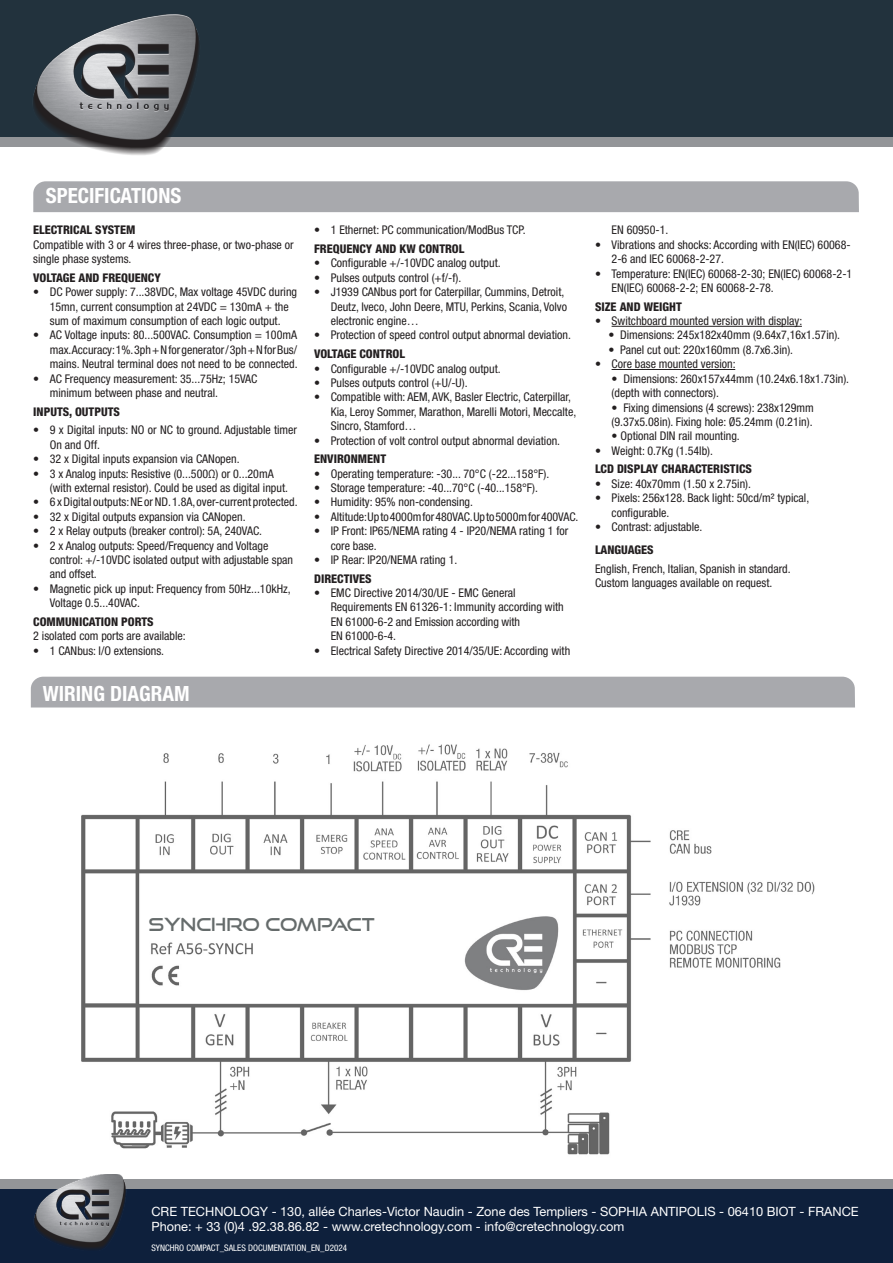
<style>
.page{position:relative;width:893px;height:1263px;background:#fff}
.page>*{position:absolute;margin:0;border:0;box-sizing:border-box;transform-origin:0 0}
.t1{font:700 condensed 21px "Helvetica Neue LT Std";color:#fff}
.t2{font:18px "Good Times Rg";color:#656b6b}
.t3{font:12.75px "Helvetica Neue LT Std";color:#fff}
.t4{font:condensed 12px/14.4px "Helvetica Neue LT Std";color:#231f20}
.Style_de_paragraphe_A{font:800 condensed 12px "Helvetica Neue LT Std";color:#231f20}
.t5{font:condensed 9px "Helvetica Neue LT Std";color:#fff}
.s1{font-weight:300}
</style>
<div class="page">
<div style="left:0;top:0;width:893px;height:138px;background:#22323d"></div>
<div style="left:0;top:137px;width:893px;height:10px;background:#939598"></div>
<div style="left:0;top:1181px;width:893px;height:82px;background:#0e203c"></div>
<div style="left:0;top:1179px;width:893px;height:10px;background:#939598"></div>
<img style="left:33px;top:14px;width:166px;height:141px">
<img style="left:34px;top:1174px;width:92px;height:75px">
<div style="left:33px;top:181px;width:826px;height:31px;background:#a8a9ad"></div>
<hr style="left:612px;top:326px;width:190px;height:1px;background:#231f20">
<hr style="left:612px;top:369px;width:123px;height:1px;background:#231f20">
<img style="left:81px;top:744px;width:734px;height:411px">
<div style="left:148px;top:914px;width:227px;height:26px;background:#fff"></div>
<div style="left:31px;top:677px;width:824px;height:30px;background:#a8a9ad"></div>
<p class="t1" style="left:46px;top:183px;width:137px">SPECIFICATIONS</p>
<p class="Style_de_paragraphe_A" style="left:33px;top:223px;width:104px">ELECTRICAL SYSTEM</p>
<p class="t4" style="left:33px;top:237px;width:262px">Compatible with 3 or 4 wires three-phase, or two-phase or</p>
<p class="t4" style="left:33px;top:252px;width:100px">single phase systems.</p>
<p class="Style_de_paragraphe_A" style="left:33px;top:270px;width:129px">VOLTAGE AND FREQUENCY</p>
<p class="t4" style="left:50px;top:285px;width:249px;text-indent:-16px">• DC Power supply: 7...38VDC, Max voltage 45VDC during<br>15mn, current consumption at 24VDC = 130mA + the sum of maximum consumption of each logic output.</p>
<p class="t4" style="left:50px;top:328px;width:249px;text-align:justify;text-indent:-16px">• AC Voltage inputs: 80...500VAC. Consumption = 100mA max. Accuracy: 1%. 3ph + N for generator / 3ph + N for Bus/ mains. Neutral terminal does not need to be connected.</p>
<p class="t4" style="left:50px;top:371px;width:209px;text-indent:-16px">• AC Frequency measurement: 35...75Hz; 15VAC minimum between phase and neutral.</p>
<p class="Style_de_paragraphe_A" style="left:33px;top:404px;width:88px">INPUTS, OUTPUTS</p>
<p class="t4" style="left:50px;top:423px;width:249px;text-indent:-16px">• 9 x Digital inputs: NO or NC to ground. Adjustable timer<br>On and Off.</p>
<p class="t4" style="left:33px;top:452px;width:208px">• 32 x Digital inputs expansion via CANopen.</p>
<p class="t4" style="left:50px;top:466px;width:240px;text-indent:-16px">• 3 x Analog inputs: Resistive (0...500Ω) or 0...20mA (with external resistor). Could be used as digital input.</p>
<p class="t4" style="left:33px;top:495px;width:266px">• 6 x Digital outputs: NE or ND. 1.8A, over-current protected.</p>
<p class="t4" style="left:33px;top:509px;width:214px">• 32 x Digital outputs expansion via CANopen.</p>
<p class="t4" style="left:33px;top:524px;width:230px">• 2 x Relay outputs (breaker control): 5A, 240VAC.</p>
<p class="t4" style="left:50px;top:538px;width:245px;text-indent:-16px">• 2 x Analog outputs: Speed/Frequency and Voltage control: +/-10VDC isolated output with adjustable span and offset.</p>
<p class="t4" style="left:50px;top:581px;width:242px;text-indent:-16px">• Magnetic pick up input: Frequency from 50Hz...10kHz,<br>Voltage 0.5...40VAC.</p>
<p class="Style_de_paragraphe_A" style="left:33px;top:614px;width:122px">COMMUNICATION PORTS</p>
<p class="t4" style="left:33px;top:629px;width:154px">2 isolated com ports are available:</p>
<p class="t4" style="left:33px;top:643px;width:132px">• 1 CANbus: I/O extensions.</p>
<p class="t1" style="left:43px;top:681px;width:148px">WIRING DIAGRAM</p>
<p class="t4" style="left:314px;top:223px;width:213px">• 1 Ethernet: PC communication/ModBus TCP.</p>
<p class="Style_de_paragraphe_A" style="left:314px;top:241px;width:152px">FREQUENCY AND KW CONTROL</p>
<p class="t4" style="left:314px;top:256px;width:188px">• Configurable +/-10VDC analog output.</p>
<p class="t4" style="left:314px;top:270px;width:149px">• Pulses outputs control (+f/-f).</p>
<p class="t4" style="left:331px;top:285px;width:238px;text-indent:-16px">• J1939 CANbus port for Caterpillar, Cummins, Detroit,<br>Deutz, Iveco, John Deere, MTU, Perkins, Scania, Volvo electronic engine…</p>
<p class="t4" style="left:314px;top:328px;width:258px">• Protection of speed control output abnormal deviation.</p>
<p class="Style_de_paragraphe_A" style="left:314px;top:346px;width:92px">VOLTAGE CONTROL</p>
<p class="t4" style="left:314px;top:361px;width:188px">• Configurable +/-10VDC analog output.</p>
<p class="t4" style="left:314px;top:375px;width:155px">• Pulses outputs control (+U/-U).</p>
<p class="t4" style="left:331px;top:390px;width:247px;text-indent:-16px">• Compatible with: AEM, AVK, Basler Electric, Caterpillar,<br>Kia, Leroy Sommer, Marathon, Marelli Motori, Meccalte,<br>Sincro, Stamford…</p>
<p class="t4" style="left:314px;top:433px;width:247px">• Protection of volt control output abnormal deviation.</p>
<p class="Style_de_paragraphe_A" style="left:314px;top:451px;width:73px">ENVIRONMENT</p>
<p class="t4" style="left:314px;top:466px;width:237px">• Operating temperature: -30... 70°C (-22...158°F).</p>
<p class="t4" style="left:314px;top:480px;width:225px">• Storage temperature: -40...70°C (-40...158°F).</p>
<p class="t4" style="left:314px;top:495px;width:160px">• Humidity: 95% non-condensing.</p>
<p class="t4" style="left:314px;top:509px;width:266px"><span class="s1">•</span> Altitude: Up to 4000m for 480VAC. Up to 5000m for 400VAC.</p>
<p class="t4" style="left:331px;top:524px;width:239px;text-indent:-16px">• IP Front: IP65/NEMA rating 4 - IP20/NEMA rating 1 for core base.</p>
<p class="t4" style="left:314px;top:552px;width:145px">• IP Rear: IP20/NEMA rating 1.</p>
<p class="Style_de_paragraphe_A" style="left:314px;top:571px;width:59px">DIRECTIVES</p>
<p class="t4" style="left:331px;top:585px;width:235px;text-indent:-16px">• EMC Directive 2014/30/UE - EMC General<br>Requirements EN 61326-1: Immunity according with</p>
<p class="t4" style="left:331px;top:614px;width:191px">EN 61000-6-2 and Emission according with</p>
<p class="t4" style="left:331px;top:629px;width:67px">EN 61000-6-4.</p>
<p class="t4" style="left:314px;top:643px;width:258px">• Electrical Safety Directive 2014/35/UE: According with</p>
<p class="t4" style="left:612px;top:223px;width:58px">EN 60950-1.</p>
<p class="t4" style="left:612px;top:237px;width:241px;text-indent:-16px">• Vibrations and shocks: According with EN(IEC) 60068-<br>2-6 and IEC 60068-2-27.</p>
<p class="t4" style="left:612px;top:266px;width:242px;text-indent:-16px">• Temperature: EN(IEC) 60068-2-30; EN(IEC) 60068-2-1<br>EN(IEC) 60068-2-2; EN 60068-2-78.</p>
<p class="Style_de_paragraphe_A" style="left:595px;top:299px;width:88px">SIZE AND WEIGHT</p>
<p class="t4" style="left:595px;top:314px;width:209px">• Switchboard mounted version with display:</p>
<p class="t4" style="left:608px;top:328px;width:233px">• Dimensions: 245x182x40mm (9.64x7,16x1.57in).</p>
<p class="t4" style="left:608px;top:342px;width:186px">• Panel cut out: 220x160mm (8.7x6.3in).</p>
<p class="t4" style="left:595px;top:357px;width:142px">• Core base mounted version:</p>
<p class="t4" style="left:612px;top:371px;width:239px">• Dimensions: 260x157x44mm (10.24x6.18x1.73in). (depth with connectors).</p>
<p class="t4" style="left:612px;top:400px;width:204px">• Fixing dimensions (4 screws): 238x129mm (9.37x5.08in). Fixing hole: Ø5.24mm (0.21in).</p>
<p class="t4" style="left:612px;top:429px;width:130px"><span class="s1">•</span> Optional DIN rail mounting.</p>
<p class="t4" style="left:595px;top:443px;width:119px">• Weight: 0.7Kg (1.54lb).</p>
<p class="Style_de_paragraphe_A" style="left:595px;top:462px;width:158px">LCD DISPLAY CHARACTERISTICS</p>
<p class="t4" style="left:595px;top:476px;width:157px">• Size: 40x70mm (1.50 x 2.75in).</p>
<p class="t4" style="left:612px;top:491px;width:199px;text-indent:-16px">• Pixels: 256x128. Back light: 50cd/m² typical, configurable.</p>
<p class="t4" style="left:595px;top:519px;width:109px">• Contrast: adjustable.</p>
<p class="Style_de_paragraphe_A" style="left:595px;top:542px;width:60px">LANGUAGES</p>
<p class="t4" style="left:595px;top:561px;width:197px">English, French, Italian, Spanish in standard.</p>
<p class="t4" style="left:595px;top:575px;width:179px">Custom languages available on request.</p>
<p class="t2" style="left:148px;top:913px;width:228px">SYNCHRO COMPACT</p>
<p class="t3" style="left:151px;top:1204px;width:709px">CRE TECHNOLOGY - 130, allée Charles-Victor Naudin - Zone des Templiers - SOPHIA ANTIPOLIS - 06410 BIOT - FRANCE</p>
<p class="t3" style="left:151px;top:1219px;width:475px">Phone: + 33 (0)4 .92.38.86.82 - www.cretechnology.com - info@cretechnology.com</p>
<p class="t5" style="left:151px;top:1242px;width:197px">SYNCHRO COMPACT_SALES DOCUMENTATION_EN_D2024</p>
</div>
